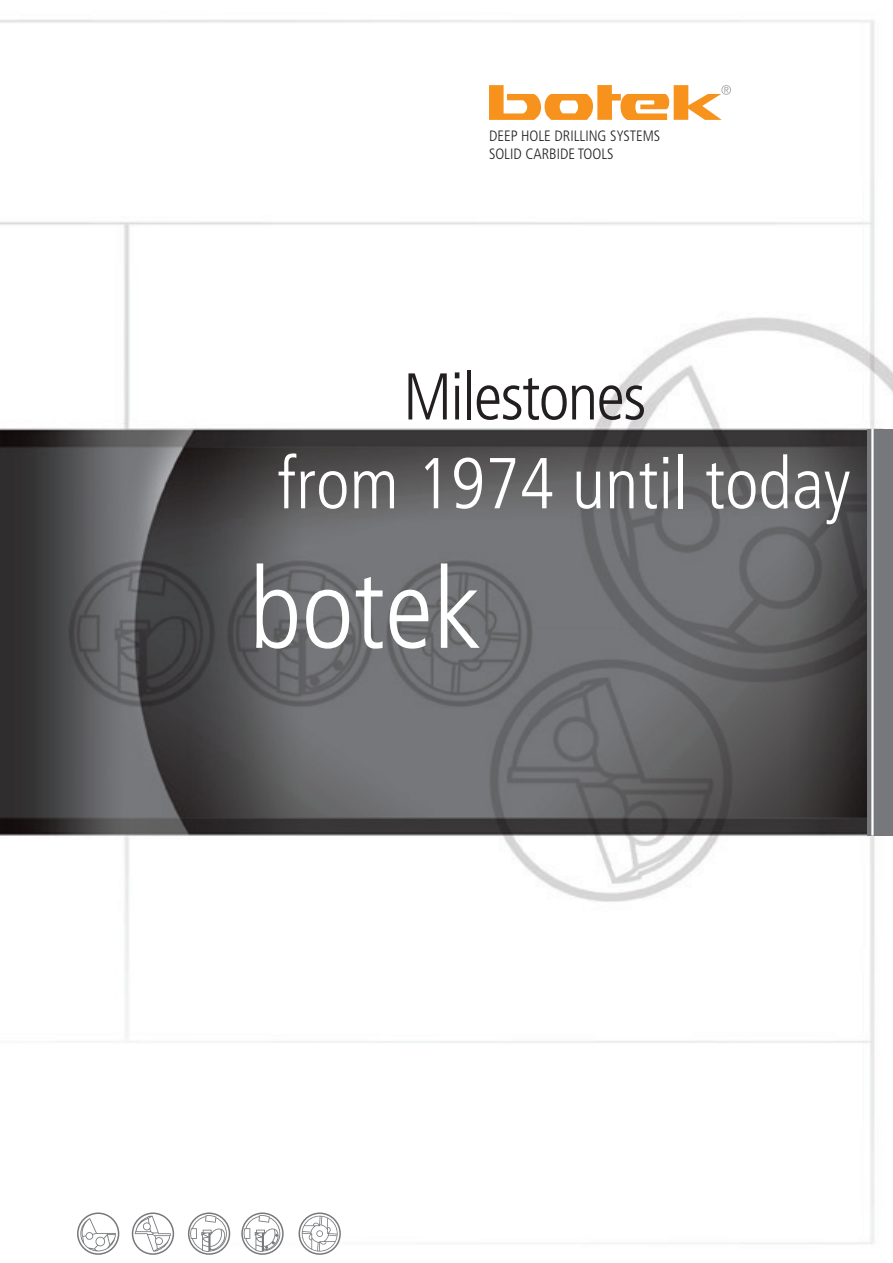
<style>
.page{position:relative;width:893px;height:1263px;background:#fff}
.page>*{position:absolute;margin:0;border:0;box-sizing:border-box;transform-origin:0 0}
.t1{font:300 condensed 112.5px "Frutiger LT";color:#fff}
.t2{font:300 condensed 72px "Frutiger LT";color:#fff}
.t3{font:300 condensed 66px "Frutiger LT";letter-spacing:-.025em;color:#231f20}
.t4{font:300 condensed 15px "Frutiger LT";color:#231f20}
</style>
<div class="page">
<img style="left:0;top:20px;width:893px;height:1235px">
<div style="left:867px;top:429px;width:26px;height:406px;background:#76787b"></div>
<hr style="left:871px;top:429px;width:3px;height:406px;background:#fff">
<svg style="left:489px;top:85px;width:242px;height:35px"></svg>
<svg style="left:78px;top:1213px;width:41px;height:41px"></svg>
<div style="left:77px;top:1212px;width:42px;height:43px;border:2px solid #76787b;border-radius:50%"></div>
<svg style="left:80px;top:1218px;width:36px;height:33px"></svg>
<svg style="left:133px;top:1213px;width:40px;height:41px"></svg>
<div style="left:132px;top:1212px;width:42px;height:43px;border:2px solid #76787b;border-radius:50%"></div>
<svg style="left:135px;top:1216px;width:36px;height:36px"></svg>
<div style="left:188px;top:1212px;width:42px;height:43px;border:2px solid #76787b;border-radius:50%"></div>
<svg style="left:190px;top:1215px;width:37px;height:37px"></svg>
<svg style="left:242px;top:1213px;width:41px;height:41px"></svg>
<div style="left:241px;top:1212px;width:43px;height:43px;border:2px solid #76787b;border-radius:50%"></div>
<svg style="left:244px;top:1215px;width:36px;height:37px"></svg>
<svg style="left:299px;top:1213px;width:41px;height:41px"></svg>
<div style="left:299px;top:1212px;width:42px;height:43px;border:2px solid #76787b;border-radius:50%"></div>
<svg style="left:302px;top:1216px;width:36px;height:35px"></svg>
<p class="t4" style="left:489px;top:127px;width:173px">DEEP HOLE DRILLING SYSTEMS</p>
<p class="t4" style="left:489px;top:145px;width:126px">SOLID CARBIDE TOOLS</p>
<p class="t3" style="left:403px;top:359px;width:245px">Milestones</p>
<p class="t2" style="left:277px;top:443px;width:574px">from 1974 until today</p>
<p class="t1" style="left:249px;top:545px;width:233px">botek</p>
</div>
